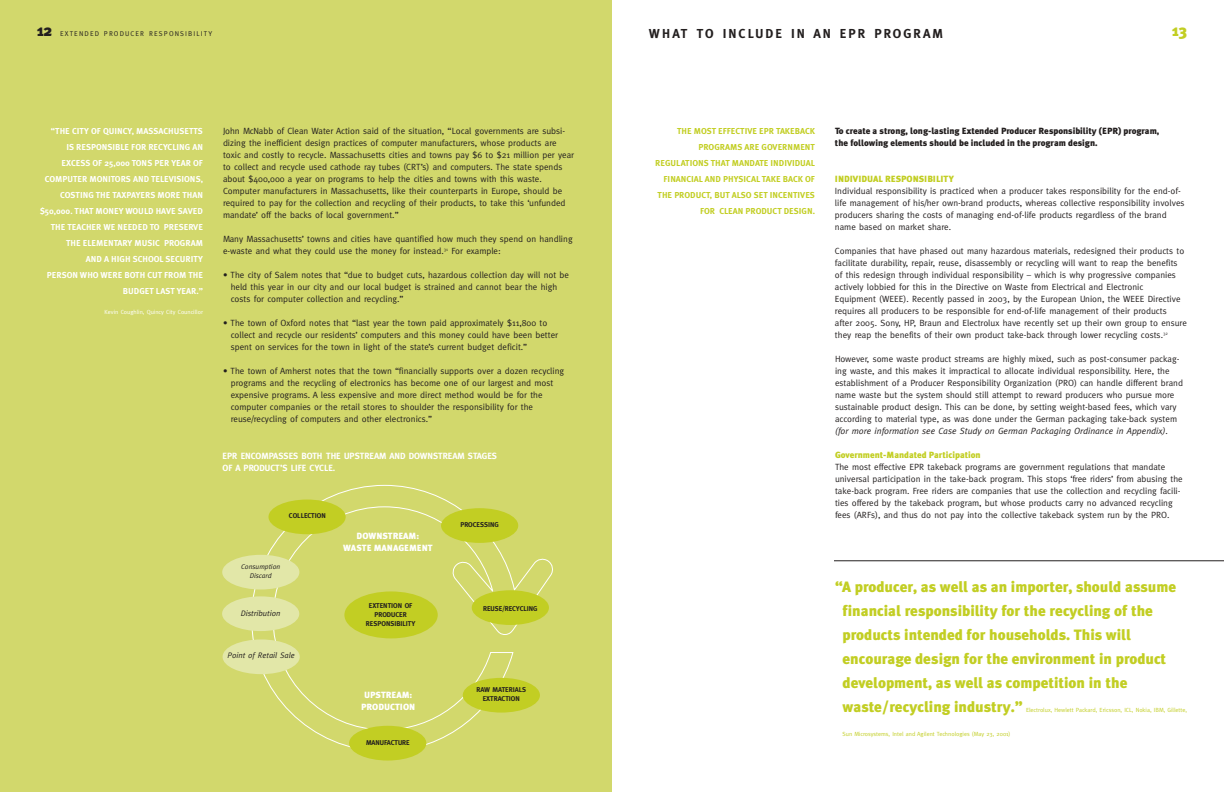
<style>
.page{position:relative;width:1224px;height:792px;background:#fff}
.page>*{position:absolute;margin:0;border:0;box-sizing:border-box;transform-origin:0 0}
.t1{font:900 16px "Meta Plus";color:#c2ce23}
.t2{font:900 16px "Meta Plus";color:#231f1f}
.t3{font:900 15px/24px "Meta Plus";color:#c2ce23}
.t4{font:700 13px "Meta";letter-spacing:.16em;color:#231f1f}
.t5{font:9px/12px "Meta";color:#231f1f}
.t6{font:900 9px/12px "Meta Plus";color:#231f1f}
.t7{font:700 9px/12px "Meta";color:#fff}
.t8{font:900 9px "Meta Plus";color:#c2ce23}
.t9{font:900 9px/12px "Meta Plus";color:#fff;text-align:center}
.t10{font:700 8.6px/16px "Meta Plus";color:#fff;text-align:right}
.t11{font:700 8.6px/16px "Meta Plus";color:#c2ce23;text-align:right}
.t12{font:italic 8px "Meta";color:#231f1f}
.t13{font:700 7px/9px "Meta";color:#231f1f;text-align:center}
.t14{font:7px "Meta";letter-spacing:.16em;color:#231f1f}
.t15{font:italic 7px/9px "Meta";color:#231f1f;text-align:center}
.t16{font:6px "Meta";color:#c2ce23}
.t17{font:6px "Meta";color:#fff}
.s1{font-style:italic}
</style>
<div class="page">
<div style="left:0;top:0;width:612px;height:792px;background:#d2d86c"></div>
<svg style="left:251px;top:485px;width:302px;height:264px"></svg>
<div style="left:441px;top:508px;width:77px;height:35px;background:#c2ce23;border-radius:50%"></div>
<div style="left:472px;top:590px;width:77px;height:35px;background:#c2ce23;border-radius:50%"></div>
<div style="left:463px;top:678px;width:77px;height:35px;background:#c2ce23;border-radius:50%"></div>
<div style="left:349px;top:726px;width:77px;height:35px;background:#c2ce23;border-radius:50%"></div>
<hr style="left:834px;top:561px;width:390px;height:1px;background:#231f1f">
<div style="left:268px;top:500px;width:78px;height:34px;background:#c2ce23;border-radius:50%"></div>
<div style="left:222px;top:555px;width:77px;height:35px;background:#e2e7a8;border-radius:50%"></div>
<div style="left:222px;top:596px;width:77px;height:35px;background:#e2e7a8;border-radius:50%"></div>
<div style="left:223px;top:639px;width:77px;height:35px;background:#e2e7a8;border-radius:50%"></div>
<h1 class="t2" style="left:37px;top:25px;width:17px">12</h1>
<p class="t14" style="left:60px;top:31px;width:154px">EXTENDED PRODUCER RESPONSIBILITY</p>
<p class="t10" style="left:40px;top:124px;width:164px">“THE CITY OF QUINCY, MASSACHUSETTS<br>IS RESPONSIBLE FOR RECYCLING AN<br>EXCESS OF 25,000 TONS PER YEAR OF<br>COMPUTER MONITORS AND TELEVISIONS,<br>COSTING THE TAXPAYERS MORE THAN $50,000. THAT MONEY WOULD HAVE SAVED<br>THE TEACHER WE NEEDED TO PRESERVE<br>THE ELEMENTARY MUSIC PROGRAM<br>AND A HIGH SCHOOL SECURITY<br>PERSON WHO WERE BOTH CUT FROM THE<br>BUDGET LAST YEAR.”</p>
<p class="t17" style="left:105px;top:309px;width:100px">Kevin Coughlin, Quincy City Councillor</p>
<p class="t5" style="left:223px;top:126px;width:353px">John McNabb of Clean Water Action said of the situation, “Local governments are subsi&shy;dizing the inefficient design practices of computer manufacturers, whose products are toxic and costly to recycle. Massachusetts cities and towns pay $6 to $21 million per year to collect and recycle used cathode ray tubes (CRT’s) and computers. The state spends about $400,000 a year on programs to help the cities and towns with this waste.<br>Computer manufacturers in Massachusetts, like their counterparts in Europe, should be required to pay for the collection and recycling of their products, to take this ‘unfunded mandate’ off the backs of local government.”</p>
<p class="t5" style="left:223px;top:234px;width:351px">Many Massachusetts’ towns and cities have quantified how much they spend on handling e-waste and what they could use the money for instead.<sup>31</sup> For example:</p>
<p class="t5" style="left:231px;top:270px;width:340px;text-indent:-8px">• The city of Salem notes that “due to budget cuts, hazardous collection day will not be held this year in our city and our local budget is strained and cannot bear the high costs for computer collection and recycling.”</p>
<p class="t5" style="left:231px;top:318px;width:329px;text-indent:-8px">• The town of Oxford notes that “last year the town paid approximately $11,800 to collect and recycle our residents’ computers and this money could have been better spent on services for the town in light of the state’s current budget deficit.”</p>
<p class="t5" style="left:231px;top:366px;width:335px;text-indent:-8px">• The town of Amherst notes that the town “financially supports over a dozen recycling programs and the recycling of electronics has become one of our largest and most expensive programs. A less expensive and more direct method would be for the computer companies or the retail stores to shoulder the responsibility for the reuse/recycling of computers and other electronics.”</p>
<p class="t7" style="left:223px;top:450px;width:276px">EPR ENCOMPASSES BOTH THE UPSTREAM AND DOWNSTREAM STAGES<br>OF A PRODUCT’S LIFE CYCLE.</p>
<p class="t13" style="left:289px;top:512px;width:38px">COLLECTION</p>
<p class="t15" style="left:241px;top:563px;width:41px">Consumption<br>Discard</p>
<p class="t12" style="left:241px;top:610px;width:41px">Distribution</p>
<p class="t12" style="left:227px;top:653px;width:69px">Point of Retail Sale</p>
<p class="t9" style="left:343px;top:531px;width:91px">DOWNSTREAM:<br>WASTE MANAGEMENT</p>
<p class="t13" style="left:366px;top:602px;width:51px">EXTENTION OF<br>PRODUCER<br>RESPONSIBILITY</p>
<p class="t9" style="left:361px;top:690px;width:56px">UPSTREAM:<br>PRODUCTION</p>
<p class="t13" style="left:366px;top:738px;width:45px">MANUFACTURE</p>
<p class="t13" style="left:460px;top:521px;width:40px">PROCESSING</p>
<p class="t13" style="left:483px;top:604px;width:56px">REUSE/RECYCLING</p>
<p class="t13" style="left:477px;top:686px;width:51px">RAW MATERIALS<br>EXTRACTION</p>
<h3 class="t4" style="left:649px;top:29px;width:295px">WHAT TO INCLUDE IN AN EPR PROGRAM</h3>
<h1 class="t1" style="left:1172px;top:25px;width:16px">13</h1>
<p class="t11" style="left:655px;top:124px;width:161px">THE MOST EFFECTIVE EPR TAKEBACK<br>PROGRAMS ARE GOVERNMENT<br>REGULATIONS THAT MANDATE INDIVIDUAL<br>FINANCIAL AND PHYSICAL TAKE BACK OF<br>THE PRODUCT, BUT ALSO SET INCENTIVES<br>FOR CLEAN PRODUCT DESIGN.</p>
<p class="t6" style="left:835px;top:126px;width:326px">To create a strong, long-lasting Extended Producer Responsibility (EPR) program, the following elements should be included in the program design.</p>
<p class="t8" style="left:835px;top:176px;width:120px">INDIVIDUAL RESPONSIBILITY</p>
<p class="t5" style="left:835px;top:186px;width:351px">Individual responsibility is practiced when a producer takes responsibility for the end-of&shy;life management of his/her own-brand products, whereas collective responsibility involves producers sharing the costs of managing end-of-life products regardless of the brand name based on market share.</p>
<p class="t5" style="left:835px;top:246px;width:353px">Companies that have phased out many hazardous materials, redesigned their products to facilitate durability, repair, reuse, disassembly or recycling will want to reap the benefits of this redesign through individual responsibility – which is why progressive companies actively lobbied for this in the Directive on Waste from Electrical and Electronic<br>Equipment (WEEE). Recently passed in 2003, by the European Union, the WEEE Directive requires all producers to be responsible for end-of-life management of their products<br>after 2005. Sony, HP, Braun and Electrolux have recently set up their own group to ensure they reap the benefits of their own product take-back through lower recycling costs.<sup>32</sup></p>
<p class="t5" style="left:835px;top:354px;width:350px">However, some waste product streams are highly mixed, such as post-consumer packag&shy;ing waste, and this makes it impractical to allocate individual responsibility. Here, the establishment of a Producer Responsibility Organization (PRO) can handle different brand name waste but the system should still attempt to reward producers who pursue more sustainable product design. This can be done, by setting weight-based fees, which vary according to material type, as was done under the German packaging take-back system <span class="s1">(for more information see Case Study on German Packaging Ordinance in Appendix)</span>.</p>
<p class="t8" style="left:835px;top:452px;width:147px">Government-Mandated Participation</p>
<p class="t5" style="left:835px;top:462px;width:349px">The most effective EPR takeback programs are government regulations that mandate universal participation in the take-back program. This stops ‘free riders’ from abusing the take-back program. Free riders are companies that use the collection and recycling facili&shy;ties offered by the takeback program, but whose products carry no advanced recycling fees (ARFs), and thus do not pay into the collective takeback system run by the PRO.</p>
<p class="t3" style="left:843px;top:577px;width:335px;text-indent:-8px">“A producer, as well as an importer, should assume financial responsibility for the recycling of the products intended for households. This will encourage design for the environment in product development, as well as competition in the waste/recycling industry.”</p>
<p class="t16" style="left:1026px;top:708px;width:162px">Electrolux, Hewlett Packard, Ericsson, ICL, Nokia, IBM, Gillette,</p>
<p class="t16" style="left:843px;top:732px;width:169px">Sun Microsystems, Intel and Agilent Technologies (May 23, 2001)</p>
</div>
